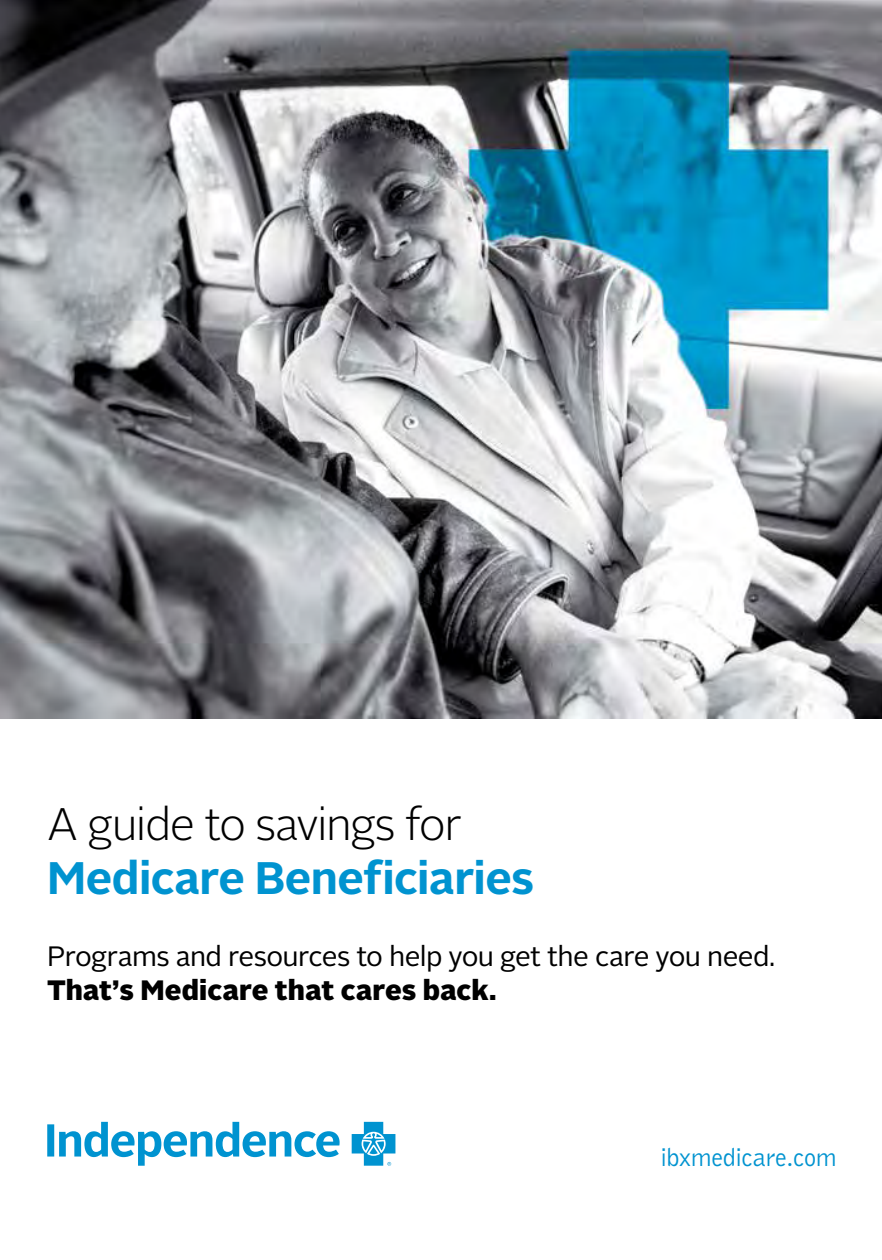
<style>
.page{position:relative;width:882px;height:1260px;background:#fff}
.page>*{position:absolute;margin:0;border:0;box-sizing:border-box;transform-origin:0 0}
.t1{font:700 45.5px "Alright Sans";letter-spacing:-.015em;color:#0093d0}
.t2{font:300 45.5px "Alright Sans";letter-spacing:-.03em;color:#000}
.t3{font:28px "Alright Sans";letter-spacing:-.02em;color:#000}
.t4{font:900 28px "Alright Sans";color:#000}
.t5{font:26.25px "Bell Gothic";letter-spacing:-.02em;color:#0093d0}
</style>
<div class="page">
<img style="left:0;top:0;width:882px;height:719px">
<svg style="left:47px;top:1122px;width:348px;height:44px"></svg>
<h1 class="t2" style="left:47px;top:793px;width:416px">A guide to savings for</h1>
<h1 class="t1" style="left:47px;top:846px;width:489px">Medicare Beneficiaries</h1>
<p class="t3" style="left:47px;top:938px;width:730px">Programs and resources to help you get the care you need.</p>
<p class="t4" style="left:47px;top:970px;width:451px">That’s Medicare that cares back.</p>
<p class="t5" style="left:660px;top:1141px;width:178px">ibxmedicare.com</p>
</div>
